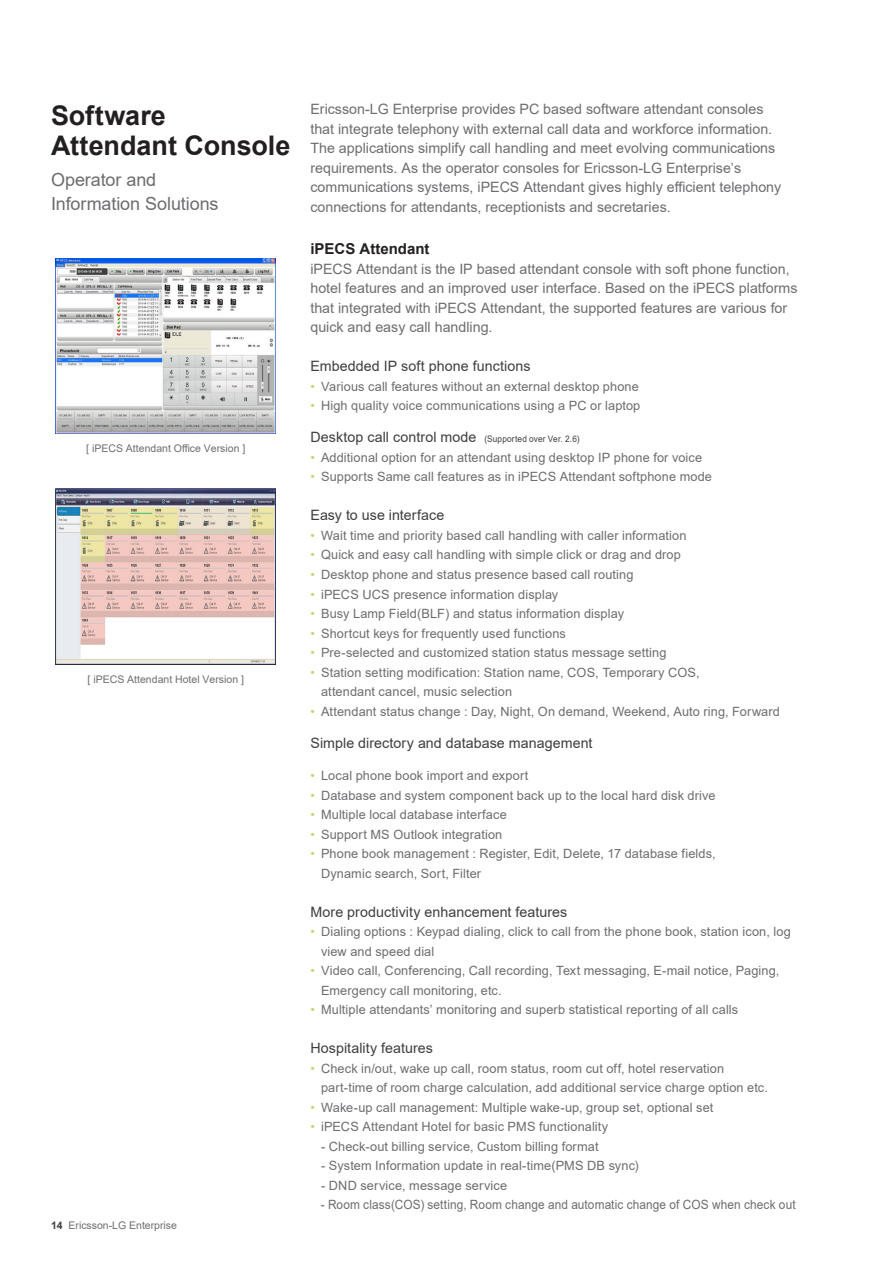
<style>
.page{position:relative;width:893px;height:1263px;background:#fff}
.page>*{position:absolute;margin:0;border:0;box-sizing:border-box;transform-origin:0 0}
.t1{font:700 27px/30px "Arial";color:#231f20}
.t2{font:18px "Arial";letter-spacing:-.005em;color:#6c6d70}
.Feature__Sub{font:700 15px "Arial";color:#231f20}
.body{font:14.25px/19.5px "Arial";color:#6c6d70}
.DOT__1{font:14.25px "Arial";letter-spacing:.005em;color:#3e3e3f}
.DOT__1-2{font:12.75px/19.5px "Arial";letter-spacing:.01em;color:#6c6d70}
.DOT__1-3{font:12.75px "Arial";letter-spacing:.01em;color:#6c6d70;scale:.93 1}
.body-2{font:10.5px "Arial";color:#6c6d70}
.s1{font-weight:700;color:#3e3e3f}
.s2{color:#c0da73}
.s3{font-size:9px}
</style>
<div class="page">
<img style="left:56px;top:258px;width:219px;height:175px">
<img style="left:56px;top:489px;width:219px;height:175px">
<p class="t1" style="left:51px;top:101px;width:241px">Software<br>Attendant Console</p>
<p class="t2" style="left:51px;top:167px;width:107px">Operator and</p>
<p class="t2" style="left:51px;top:191px;width:169px">Information Solutions</p>
<p class="body-2" style="left:86px;top:441px;width:161px">[ iPECS Attendant Office Version ]</p>
<p class="body-2" style="left:88px;top:672px;width:158px">[ iPECS Attendant Hotel Version ]</p>
<p class="body-2" style="left:51px;top:1218px;width:128px"><span class="s1">14</span> Ericsson-LG Enterprise</p>
<p class="body" style="left:310px;top:99px;width:455px">Ericsson-LG Enterprise provides PC based software attendant consoles</p>
<p class="body" style="left:310px;top:119px;width:463px">that integrate telephony with external call data and workforce information.</p>
<p class="body" style="left:310px;top:138px;width:466px">The applications simplify call handling and meet evolving communications</p>
<p class="body" style="left:310px;top:158px;width:432px">requirements. As the operator consoles for Ericsson-LG Enterprise’s</p>
<p class="body" style="left:310px;top:177px;width:472px">communications systems, iPECS Attendant gives highly efficient telephony</p>
<p class="body" style="left:310px;top:197px;width:362px">connections for attendants, receptionists and secretaries.</p>
<p class="Feature__Sub" style="left:310px;top:238px;width:121px">iPECS Attendant</p>
<p class="body" style="left:310px;top:259px;width:489px">iPECS Attendant is the IP based attendant console with soft phone function, hotel features and an improved user interface. Based on the iPECS platforms that integrated with iPECS Attendant, the supported features are various for quick and easy call handling.</p>
<p class="DOT__1" style="left:310px;top:356px;width:222px">Embedded IP soft phone functions</p>
<p class="DOT__1-2" style="left:310px;top:376px;width:330px"><span class="s2">•</span> Various call features without an external desktop phone</p>
<p class="DOT__1-2" style="left:310px;top:396px;width:331px"><span class="s2">•</span> High quality voice communications using a PC or laptop</p>
<p class="DOT__1" style="left:310px;top:428px;width:271px">Desktop call control mode <span class="s3">(Supported over Ver. 2.6)</span></p>
<p class="DOT__1-2" style="left:310px;top:448px;width:393px"><span class="s2">•</span> Additional option for an attendant using desktop IP phone for voice</p>
<p class="DOT__1-2" style="left:310px;top:467px;width:403px"><span class="s2">•</span> Supports Same call features as in iPECS Attendant softphone mode</p>
<p class="DOT__1" style="left:310px;top:506px;width:136px">Easy to use interface</p>
<p class="DOT__1-2" style="left:310px;top:526px;width:378px"><span class="s2">•</span> Wait time and priority based call handling with caller information</p>
<p class="DOT__1-2" style="left:310px;top:545px;width:372px"><span class="s2">•</span> Quick and easy call handling with simple click or drag and drop</p>
<p class="DOT__1-2" style="left:310px;top:565px;width:325px"><span class="s2">•</span> Desktop phone and status presence based call routing</p>
<p class="DOT__1-2" style="left:310px;top:584px;width:249px"><span class="s2">•</span> iPECS UCS presence information display</p>
<p class="DOT__1-2" style="left:310px;top:604px;width:315px"><span class="s2">•</span> Busy Lamp Field(BLF) and status information display</p>
<p class="DOT__1-2" style="left:310px;top:623px;width:257px"><span class="s2">•</span> Shortcut keys for frequently used functions</p>
<p class="DOT__1-2" style="left:310px;top:643px;width:358px"><span class="s2">•</span> Pre-selected and customized station status message setting</p>
<p class="DOT__1-2" style="left:310px;top:662px;width:391px"><span class="s2">•</span> Station setting modification: Station name, COS, Temporary COS,</p>
<p class="DOT__1-2" style="left:321px;top:682px;width:193px">attendant cancel, music selection</p>
<p class="DOT__1-2" style="left:310px;top:701px;width:471px"><span class="s2">•</span> Attendant status change : Day, Night, On demand, Weekend, Auto ring, Forward</p>
<p class="DOT__1" style="left:310px;top:733px;width:284px">Simple directory and database management</p>
<p class="DOT__1-2" style="left:310px;top:766px;width:219px"><span class="s2">•</span> Local phone book import and export</p>
<p class="DOT__1-2" style="left:310px;top:785px;width:407px"><span class="s2">•</span> Database and system component back up to the local hard disk drive</p>
<p class="DOT__1-2" style="left:310px;top:805px;width:198px"><span class="s2">•</span> Multiple local database interface</p>
<p class="DOT__1-2" style="left:310px;top:824px;width:193px"><span class="s2">•</span> Support MS Outlook integration</p>
<p class="DOT__1-2" style="left:310px;top:844px;width:407px"><span class="s2">•</span> Phone book management : Register, Edit, Delete, 17 database fields,</p>
<p class="DOT__1-2" style="left:321px;top:863px;width:162px">Dynamic search, Sort, Filter</p>
<p class="DOT__1" style="left:310px;top:902px;width:258px">More productivity enhancement features</p>
<p class="DOT__1-2" style="left:321px;top:922px;width:471px;text-indent:-11px"><span class="s2">•</span> Dialing options : Keypad dialing, click to call from the phone book, station icon, log view and speed dial</p>
<p class="DOT__1-2" style="left:321px;top:961px;width:460px;text-indent:-11px"><span class="s2">•</span> Video call, Conferencing, Call recording, Text messaging, E-mail notice, Paging,<br>Emergency call monitoring, etc.</p>
<p class="DOT__1-2" style="left:310px;top:1000px;width:429px"><span class="s2">•</span> Multiple attendants’ monitoring and superb statistical reporting of all calls</p>
<p class="DOT__1" style="left:310px;top:1038px;width:124px">Hospitality features</p>
<p class="DOT__1-2" style="left:321px;top:1058px;width:448px;text-indent:-11px"><span class="s2">•</span> Check in/out, wake up call, room status, room cut off, hotel reservation part-time of room charge calculation, add additional service charge option etc.</p>
<p class="DOT__1-2" style="left:310px;top:1097px;width:404px"><span class="s2">•</span> Wake-up call management: Multiple wake-up, group set, optional set</p>
<p class="DOT__1-2" style="left:310px;top:1117px;width:299px"><span class="s2">•</span> iPECS Attendant Hotel for basic PMS functionality</p>
<p class="DOT__1-2" style="left:321px;top:1136px;width:279px">- Check-out billing service, Custom billing format</p>
<p class="DOT__1-2" style="left:321px;top:1156px;width:319px">- System Information update in real-time(PMS DB sync)</p>
<p class="DOT__1-2" style="left:321px;top:1175px;width:188px">- DND service, message service</p>
<p class="DOT__1-3" style="left:321px;top:1196px;width:512px">- Room class(COS) setting, Room change and automatic change of COS when check out</p>
</div>
